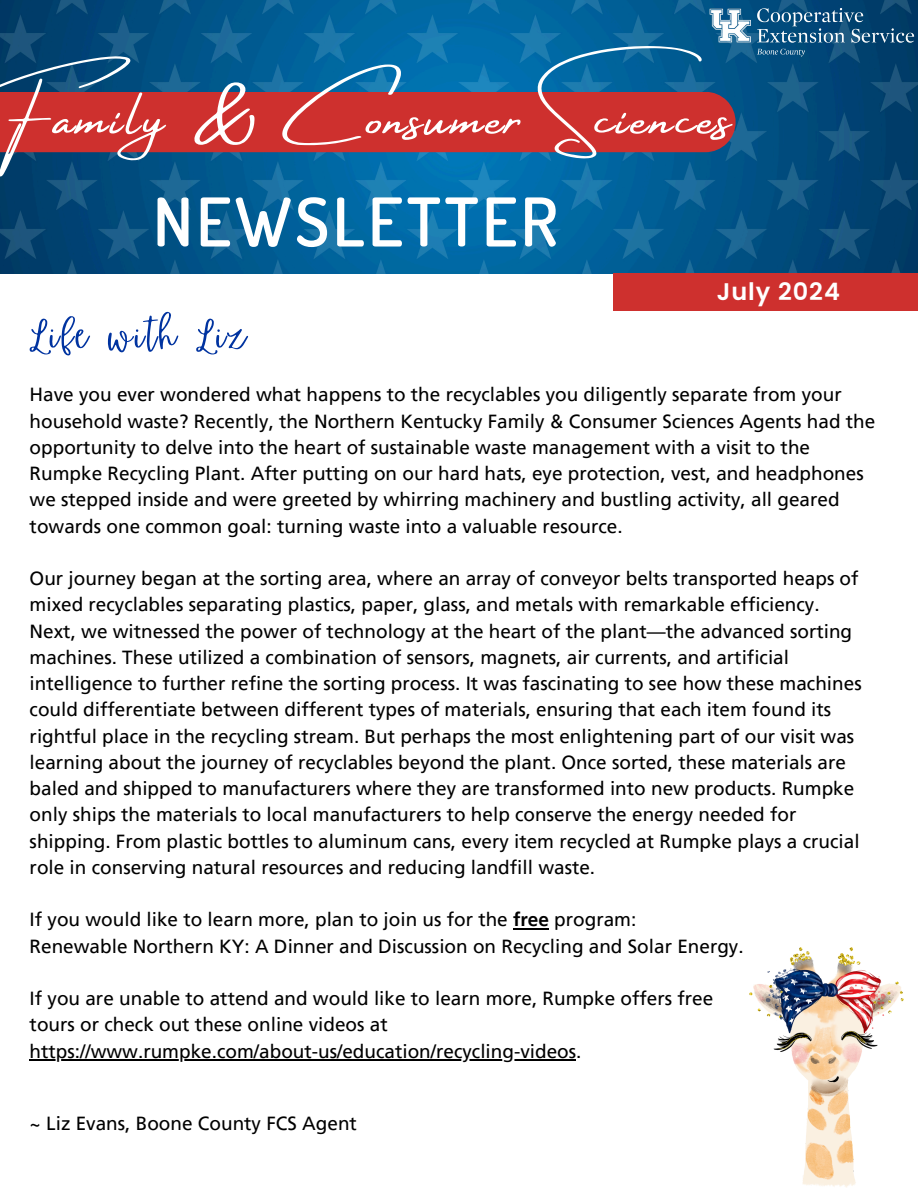
<style>
.page{position:relative;width:918px;height:1188px;background:#fff}
.page>*{position:absolute;margin:0;border:0;box-sizing:border-box;transform-origin:0 0}
.t1{font:600 67.2px "Dosis";letter-spacing:.05em;color:#fff}
.t2{font:59.7px "Amsterdam Four";letter-spacing:.05em;color:#fff}
.t3{font:52.5px "Rumba";letter-spacing:.05em;color:#0033a0}
.t4{font:600 24px "Poppins";letter-spacing:.04em;color:#fff}
.t5{font:18.9px/26.2px "Frutiger LT Pro";color:#000}
.s1{font-weight:700}
</style>
<div class="page">
<img style="left:0;top:0;width:918px;height:274px">
<div style="left:613px;top:273px;width:305px;height:37px;background:#ce302e"></div>
<div style="left:0;top:92px;width:736px;height:60px;background:#ce302e"></div>
<img style="left:701px;top:0;width:217px;height:61px">
<img style="left:749px;top:948px;width:154px;height:240px">
<hr style="left:513px;top:928px;width:36px;height:1px;background:#000">
<hr style="left:30px;top:1059px;width:546px;height:2px;background:#000">
<p class="t2" style="left:-20px;top:85px;width:753px">Family &amp; Consumer Sciences</p>
<p class="t1" style="left:153px;top:178px;width:407px">NEWSLETTER</p>
<p class="t4" style="left:717px;top:275px;width:125px">July 2024</p>
<p class="t3" style="left:30px;top:302px;width:218px">Life with Liz</p>
<h1 class="t5" style="left:30px;top:381px;width:847px">Have you ever wondered what happens to the recyclables you diligently separate from your household waste? Recently, the Northern Kentucky Family &amp; Consumer Sciences Agents had the opportunity to delve into the heart of sustainable waste management with a visit to the Rumpke Recycling Plant. After putting on our hard hats, eye protection, vest, and headphones we stepped inside and were greeted by whirring machinery and bustling activity, all geared towards one common goal: turning waste into a valuable resource.</h1>
<h3 class="t5" style="left:30px;top:565px;width:830px">Our journey began at the sorting area, where an array of conveyor belts transported heaps of mixed recyclables separating plastics, paper, glass, and metals with remarkable efficiency.</h3>
<h4 class="t5" style="left:30px;top:618px;width:834px">Next, we witnessed the power of technology at the heart of the plant—the advanced sorting machines. These utilized a combination of sensors, magnets, air currents, and artificial intelligence to further refine the sorting process. It was fascinating to see how these machines could differentiate between different types of materials, ensuring that each item found its rightful place in the recycling stream. But perhaps the most enlightening part of our visit was learning about the journey of recyclables beyond the plant. Once sorted, these materials are baled and shipped to manufacturers where they are transformed into new products. Rumpke only ships the materials to local manufacturers to help conserve the energy needed for shipping. From plastic bottles to aluminum cans, every item recycled at Rumpke plays a crucial role in conserving natural resources and reducing landfill waste.</h4>
<p class="t5" style="left:30px;top:906px;width:608px">If you would like to learn more, plan to join us for the <span class="s1">free</span> program:</p>
<p class="t5" style="left:30px;top:933px;width:716px">Renewable Northern KY: A Dinner and Discussion on Recycling and Solar Energy.</p>
<p class="t5" style="left:30px;top:985px;width:685px">If you are unable to attend and would like to learn more, Rumpke offers free</p>
<p class="t5" style="left:30px;top:1011px;width:360px">tours or check out these online videos at</p>
<p class="t5" style="left:30px;top:1038px;width:553px">https://www.rumpke.com/about-us/education/recycling-videos.</p>
<p class="t5" style="left:30px;top:1110px;width:329px">~ Liz Evans, Boone County FCS Agent</p>
</div>
